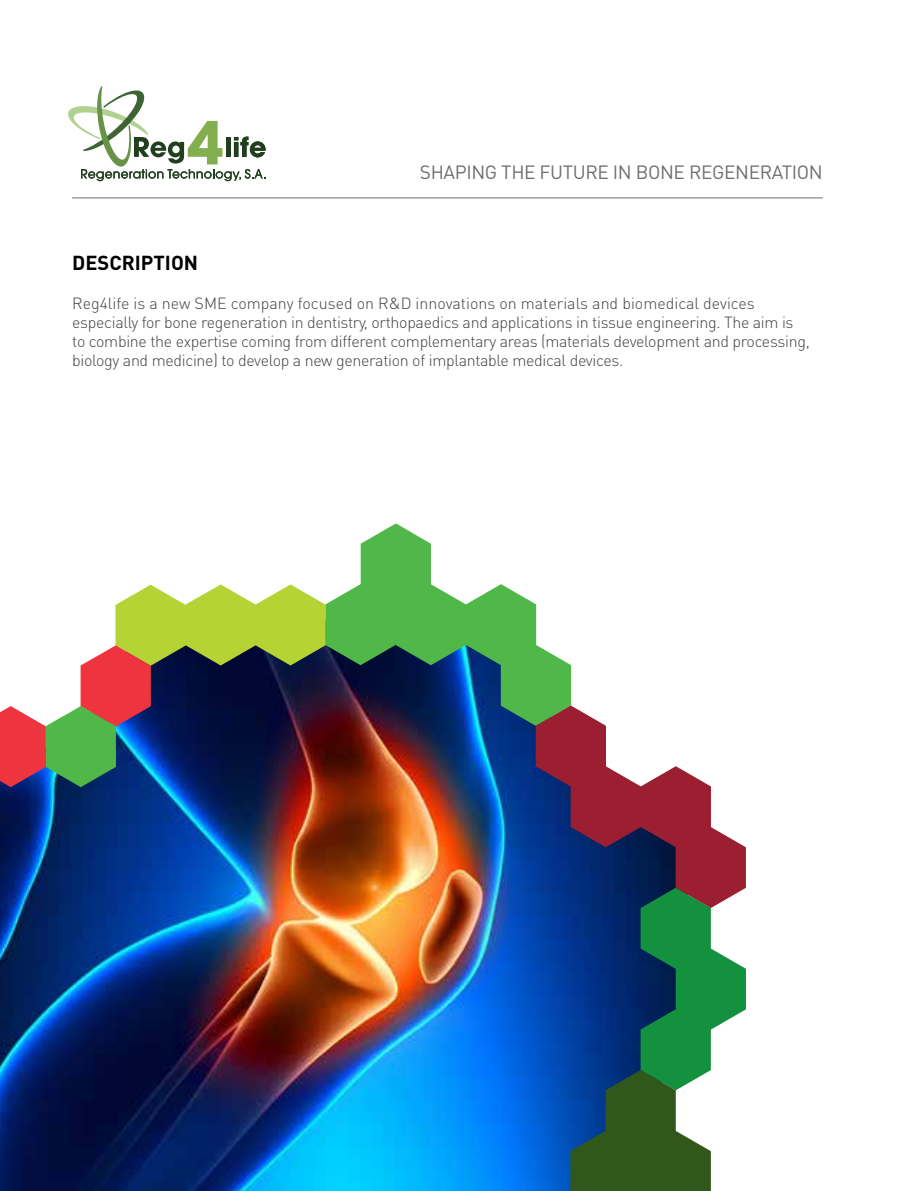
<style>
.page{position:relative;width:908px;height:1191px;background:#fff}
.page>*{position:absolute;margin:0;border:0;box-sizing:border-box;transform-origin:0 0}
.t1{font:700 20px "DIN Pro";color:#000}
.t2{font:19px "DIN Pro";letter-spacing:-.02em;color:#6d6e71}
.t3{font:300 16px/19.2px "DIN Pro";letter-spacing:-.02em;color:#414042}
</style>
<div class="page">
<img style="left:0;top:665px;width:572px;height:526px">
<hr style="left:72px;top:198px;width:750px;height:1px;background:#6d6e71">
<svg style="left:325px;top:523px;width:246px;height:203px"></svg>
<svg style="left:0;top:584px;width:325px;height:203px"></svg>
<svg style="left:535px;top:705px;width:210px;height:486px"></svg>
<svg style="left:68px;top:86px;width:197px;height:95px"></svg>
<p class="t2" style="left:420px;top:159px;width:404px">SHAPING THE FUTURE IN BONE REGENERATION</p>
<p class="t1" style="left:72px;top:249px;width:127px">DESCRIPTION</p>
<p class="t3" style="left:72px;top:293px;width:738px">Reg4life is a new SME company focused on R&amp;D innovations on materials and biomedical devices especially for bone regeneration in dentistry, orthopaedics and applications in tissue engineering. The aim is to combine the expertise coming from different complementary areas (materials development and processing, biology and medicine) to develop a new generation of implantable medical devices.</p>
</div>
